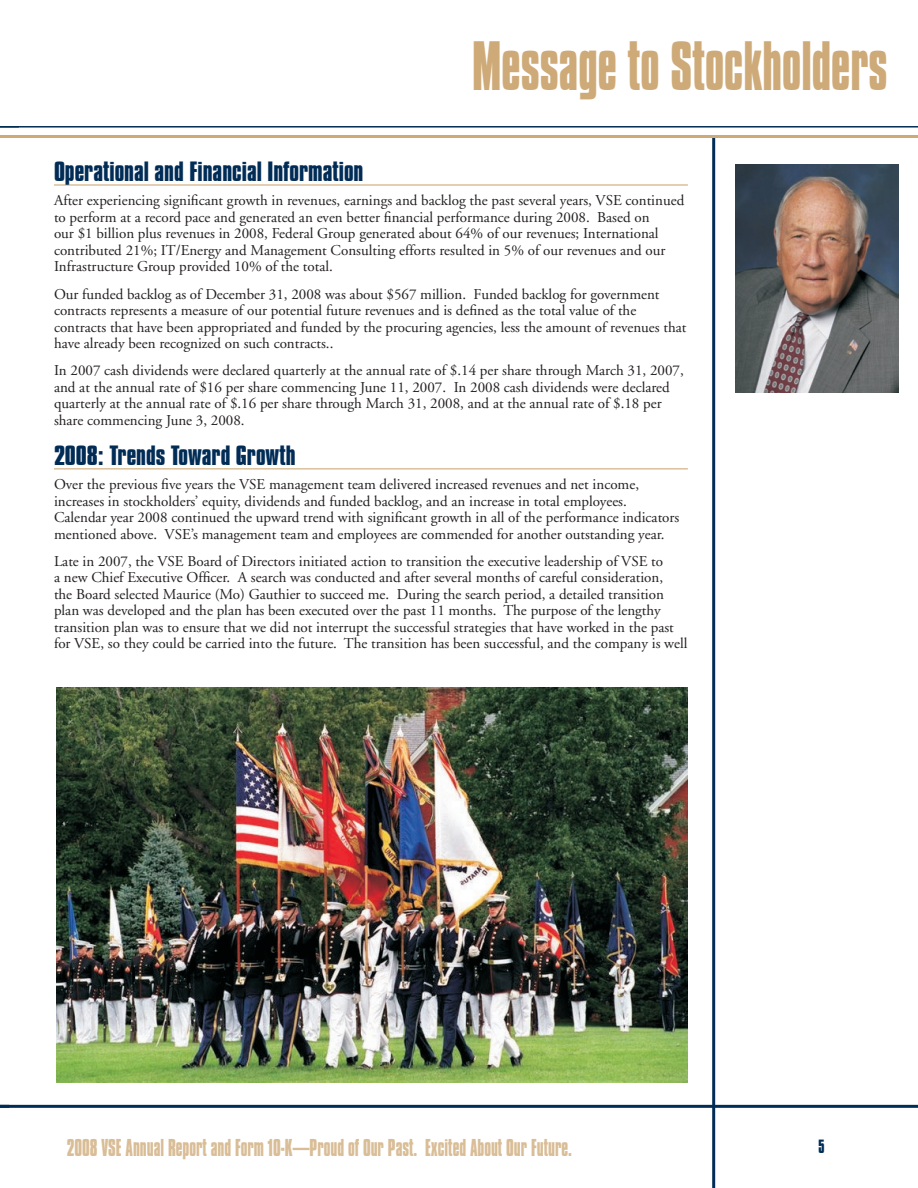
<style>
.page{position:relative;width:918px;height:1188px;background:#fff}
.page>*{position:absolute;margin:0;border:0;box-sizing:border-box;transform-origin:0 0}
.t1{font:700 60px "Compacta BT";color:#ceaa78;scale:.8 1}
.t2{font:700 24px "Compacta BT";color:#002c56}
.t3{font:700 21px "Compacta BT";color:#d9bd96;scale:.8 1}
.t4{font:700 16.5px "Compacta BT";color:#002c55;scale:.8 1}
.t5{font:15px/16.5px "Adobe Garamond";color:#231f20}
</style>
<div class="page">
<hr style="left:712px;top:136px;width:3px;height:1052px;background:#002c55">
<hr style="left:0;top:135px;width:918px;height:3px;background:#ceaa78">
<hr style="left:0;top:126px;width:918px;height:2px;background:#002c55">
<hr style="left:0;top:1105px;width:918px;height:3px;background:#002c55">
<hr style="left:54px;top:184px;width:634px;height:2px;background:#ceaa78">
<hr style="left:54px;top:468px;width:634px;height:1px;background:#ceaa78">
<img style="left:56px;top:687px;width:632px;height:396px">
<img style="left:735px;top:164px;width:163px;height:229px">
<h1 class="t1" style="left:472px;top:30px;width:521px">Message to Stockholders</h1>
<h2 class="t2" style="left:54px;top:157px;width:311px">Operational and Financial Information</h2>
<p class="t5" style="left:54px;top:193px;width:632px">After experiencing significant growth in revenues, earnings and backlog the past several years, VSE continued to perform at a record pace and generated an even better financial performance during 2008. Based on<br>our $1 billion plus revenues in 2008, Federal Group generated about 64% of our revenues; International contributed 21%; IT/Energy and Management Consulting efforts resulted in 5% of our revenues and our Infrastructure Group provided 10% of the total.</p>
<p class="t5" style="left:54px;top:286px;width:634px">Our funded backlog as of December 31, 2008 was about $567 million. Funded backlog for government contracts represents a measure of our potential future revenues and is defined as the total value of the contracts that have been appropriated and funded by the procuring agencies, less the amount of revenues that have already been recognized on such contracts..</p>
<p class="t5" style="left:54px;top:363px;width:631px">In 2007 cash dividends were declared quarterly at the annual rate of $.14 per share through March 31, 2007, and at the annual rate of $16 per share commencing June 11, 2007. In 2008 cash dividends were declared quarterly at the annual rate of $.16 per share through March 31, 2008, and at the annual rate of $.18 per share commencing June 3, 2008.</p>
<h2 class="t2" style="left:54px;top:441px;width:243px">2008: Trends Toward Growth</h2>
<p class="t5" style="left:54px;top:476px;width:627px">Over the previous five years the VSE management team delivered increased revenues and net income, increases in stockholders’ equity, dividends and funded backlog, and an increase in total employees.<br>Calendar year 2008 continued the upward trend with significant growth in all of the performance indicators mentioned above. VSE’s management team and employees are commended for another outstanding year.</p>
<p class="t5" style="left:54px;top:553px;width:635px">Late in 2007, the VSE Board of Directors initiated action to transition the executive leadership of VSE to<br>a new Chief Executive Officer. A search was conducted and after several months of careful consideration,<br>the Board selected Maurice (Mo) Gauthier to succeed me. During the search period, a detailed transition plan was developed and the plan has been executed over the past 11 months. The purpose of the lengthy transition plan was to ensure that we did not interrupt the successful strategies that have worked in the past for VSE, so they could be carried into the future. The transition has been successful, and the company is well</p>
<h3 class="t3" style="left:67px;top:1135px;width:633px">2008 VSE Annual Report and Form 10-K—Proud of Our Past. Excited About Our Future.</h3>
<p class="t4" style="left:818px;top:1136px;width:9px">5</p>
</div>
